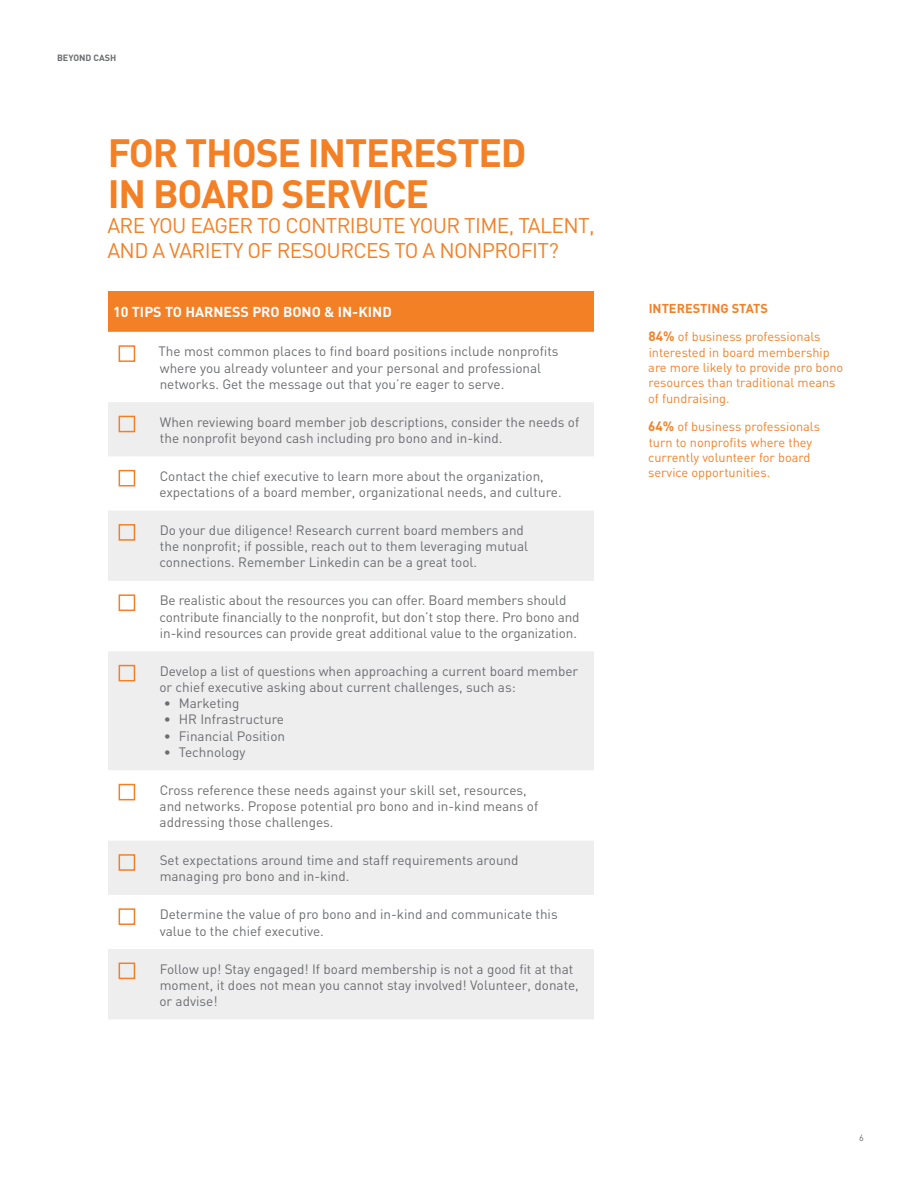
<style>
.page{position:relative;width:918px;height:1188px;background:#fff}
.page>*{position:absolute;margin:0;border:0;box-sizing:border-box;transform-origin:0 0}
.taproot_section_titl{font:700 39px/40.5px "DIN";letter-spacing:-.03em;color:#f48026}
.taproot_section_titl-2{font:21px/25.2px "DIN";letter-spacing:-.03em;color:#f48026}
.Taproot_paragraph{font:700 14.25px "DIN";color:#fff}
.Taproot_paragraph-2{font:13.5px/16.2px "DIN";color:#6c6d70}
.Taproot_sidebar_head{font:12.75px/15.3px "DIN";color:#f48026}
.Taproot_sidebar_head-2{font:700 12.75px "DIN";color:#f48026}
.t1{font:700 9px "DIN";color:#6c6d70}
.t2{font:9px "DIN";color:#6c6d70}
.s1{font-weight:700;font-size:13.5px}
</style>
<div class="page">
<div style="left:108px;top:291px;width:486px;height:41px;background:#f48026"></div>
<svg style="left:108px;top:402px;width:486px;height:617px;fill:#eeeeef"></svg>
<div style="left:119px;top:345px;width:16px;height:17px;border:2px solid #f48026"></div>
<div style="left:119px;top:416px;width:16px;height:16px;border:2px solid #f48026"></div>
<div style="left:119px;top:470px;width:16px;height:17px;border:2px solid #f48026"></div>
<div style="left:119px;top:524px;width:16px;height:17px;border:2px solid #f48026"></div>
<div style="left:119px;top:594px;width:16px;height:17px;border:2px solid #f48026"></div>
<div style="left:119px;top:665px;width:16px;height:16px;border:2px solid #f48026"></div>
<div style="left:119px;top:784px;width:16px;height:16px;border:2px solid #f48026"></div>
<div style="left:119px;top:854px;width:16px;height:17px;border:2px solid #f48026"></div>
<div style="left:119px;top:908px;width:16px;height:17px;border:2px solid #f48026"></div>
<div style="left:119px;top:963px;width:16px;height:16px;border:2px solid #f48026"></div>
<p class="t1" style="left:57px;top:52px;width:61px">BEYOND CASH</p>
<p class="taproot_section_titl" style="left:108px;top:131px;width:420px">FOR THOSE INTERESTED<br>IN BOARD SERVICE</p>
<p class="taproot_section_titl-2" style="left:107px;top:213px;width:489px">ARE YOU EAGER TO CONTRIBUTE YOUR TIME, TALENT,<br>AND A VARIETY OF RESOURCES TO A NONPROFIT?</p>
<p class="Taproot_paragraph" style="left:113px;top:303px;width:280px">10 TIPS TO HARNESS PRO BONO &amp; IN-KIND</p>
<p class="Taproot_paragraph-2" style="left:159px;top:343px;width:402px">The most common places to find board positions include nonprofits where you already volunteer and your personal and professional networks. Get the message out that you’re eager to serve.</p>
<p class="Taproot_paragraph-2" style="left:160px;top:413px;width:421px">When reviewing board member job descriptions, consider the needs of the nonprofit beyond cash including pro bono and in-kind.</p>
<p class="Taproot_paragraph-2" style="left:159px;top:468px;width:404px">Contact the chief executive to learn more about the organization, expectations of a board member, organizational needs, and culture.</p>
<p class="Taproot_paragraph-2" style="left:159px;top:522px;width:370px">Do your due diligence! Research current board members and the nonprofit; if possible, reach out to them leveraging mutual connections. Remember Linkedin can be a great tool.</p>
<p class="Taproot_paragraph-2" style="left:159px;top:592px;width:422px">Be realistic about the resources you can offer. Board members should contribute financially to the nonprofit, but don’t stop there. Pro bono and in-kind resources can provide great additional value to the organization.</p>
<p class="Taproot_paragraph-2" style="left:159px;top:663px;width:420px">Develop a list of questions when approaching a current board member or chief executive asking about current challenges, such as:</p>
<p class="Taproot_paragraph-2" style="left:164px;top:695px;width:77px">• Marketing</p>
<p class="Taproot_paragraph-2" style="left:164px;top:711px;width:122px">• HR Infrastructure</p>
<p class="Taproot_paragraph-2" style="left:164px;top:727px;width:123px">• Financial Position</p>
<p class="Taproot_paragraph-2" style="left:164px;top:744px;width:83px">• Technology</p>
<p class="Taproot_paragraph-2" style="left:160px;top:782px;width:380px">Cross reference these needs against your skill set, resources, and networks. Propose potential pro bono and in-kind means of addressing those challenges.</p>
<p class="Taproot_paragraph-2" style="left:160px;top:852px;width:360px">Set expectations around time and staff requirements around managing pro bono and in-kind.</p>
<p class="Taproot_paragraph-2" style="left:160px;top:906px;width:400px">Determine the value of pro bono and in-kind and communicate this value to the chief executive.</p>
<p class="Taproot_paragraph-2" style="left:159px;top:960px;width:421px">Follow up! Stay engaged! If board membership is not a good fit at that moment, it does not mean you cannot stay involved! Volunteer, donate, or advise!</p>
<p class="Taproot_sidebar_head-2" style="left:649px;top:300px;width:121px">INTERESTING STATS</p>
<p class="Taproot_sidebar_head" style="left:648px;top:329px;width:197px"><span class="s1">84%</span> of business professionals interested in board membership are more likely to provide pro bono resources than traditional means of fundraising.</p>
<p class="Taproot_sidebar_head" style="left:648px;top:419px;width:173px"><span class="s1">64%</span> of business professionals turn to nonprofits where they currently volunteer for board service opportunities.</p>
<p class="t2" style="left:859px;top:1132px;width:6px">6</p>
</div>
